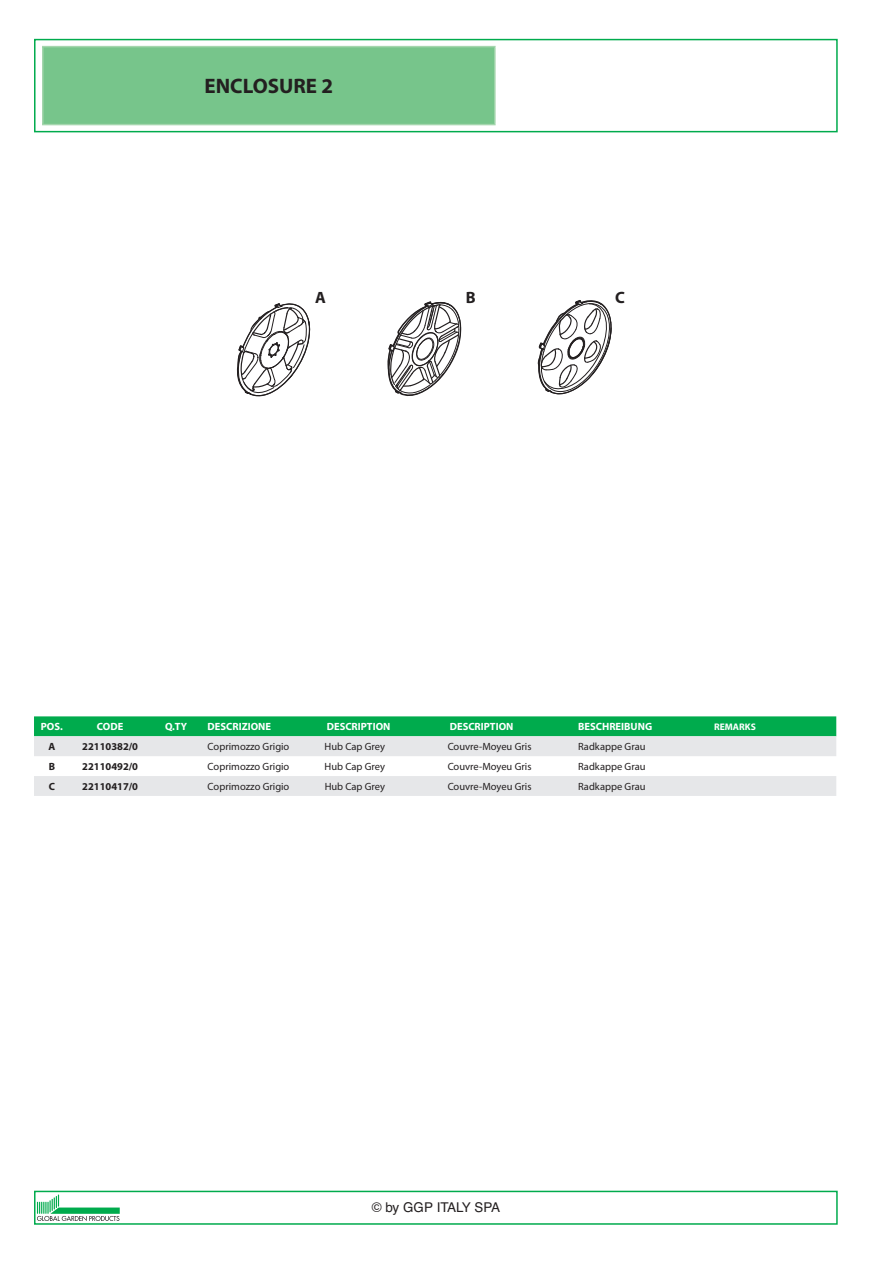
<style>
.page{position:relative;width:893px;height:1263px;background:#fff}
.page>*{position:absolute;margin:0;border:0;box-sizing:border-box;transform-origin:0 0}
.t1{font:700 21px "Myriad Pro";color:#231f20}
.t2{font:700 16.35px "Myriad Pro";color:#231f20}
.t3{font:13.5px "Helvetica";color:#231f20}
.t4{font:10.5px "Myriad Pro";color:#231f20}
.t5{font:700 10.5px "Myriad Pro";color:#fff}
.t6{font:700 10.5px "Myriad Pro";color:#231f20}
.t7{font:700 9.6px "Myriad Pro";color:#fff}
</style>
<div class="page">
<div style="left:34px;top:1191px;width:804px;height:34px;border:2px solid #00ab4d"></div>
<svg style="left:37px;top:1194px;width:83px;height:27px"></svg>
<div style="left:34px;top:716px;width:802px;height:20px;background:#00ab4d"></div>
<svg style="left:34px;top:736px;width:802px;height:60px;fill:#e6e7e9"></svg>
<svg style="left:387px;top:301px;width:75px;height:95px"></svg>
<svg style="left:537px;top:300px;width:75px;height:95px"></svg>
<svg style="left:236px;top:303px;width:75px;height:94px"></svg>
<div style="left:34px;top:39px;width:804px;height:93px;border:2px solid #00ab4d"></div>
<div style="left:43px;top:47px;width:452px;height:78px;background:#77c58b"></div>
<hr style="left:42px;top:46px;width:454px;height:1px;background:#a5d6ae">
<hr style="left:42px;top:47px;width:2px;height:77px;background:#a5d6ae">
<hr style="left:494px;top:47px;width:2px;height:77px;background:#a5d6ae">
<hr style="left:42px;top:124px;width:454px;height:1px;background:#a5d6ae">
<h1 class="t1" style="left:205px;top:73px;width:130px">ENCLOSURE 2</h1>
<h2 class="t2" style="left:315px;top:287px;width:12px">A</h2>
<h2 class="t2" style="left:466px;top:287px;width:11px">B</h2>
<h2 class="t2" style="left:615px;top:287px;width:11px">C</h2>
<p class="t5" style="left:41px;top:720px;width:24px">POS.</p>
<p class="t5" style="left:97px;top:720px;width:28px">CODE</p>
<p class="t5" style="left:165px;top:720px;width:23px">Q.TY</p>
<p class="t5" style="left:208px;top:720px;width:65px">DESCRIZIONE</p>
<p class="t5" style="left:327px;top:720px;width:65px">DESCRIPTION</p>
<p class="t5" style="left:450px;top:720px;width:65px">DESCRIPTION</p>
<p class="t5" style="left:578px;top:720px;width:76px">BESCHREIBUNG</p>
<p class="t7" style="left:714px;top:720px;width:43px">REMARKS</p>
<p class="t6" style="left:48px;top:740px;width:8px">A</p>
<p class="t6" style="left:82px;top:740px;width:57px">22110382/0</p>
<p class="t4" style="left:208px;top:740px;width:83px">Coprimozzo Grigio</p>
<p class="t4" style="left:325px;top:740px;width:62px">Hub Cap Grey</p>
<p class="t4" style="left:448px;top:740px;width:85px">Couvre-Moyeu Gris</p>
<p class="t4" style="left:578px;top:740px;width:69px">Radkappe Grau</p>
<p class="t6" style="left:49px;top:760px;width:8px">B</p>
<p class="t6" style="left:82px;top:760px;width:57px">22110492/0</p>
<p class="t4" style="left:208px;top:760px;width:83px">Coprimozzo Grigio</p>
<p class="t4" style="left:325px;top:760px;width:62px">Hub Cap Grey</p>
<p class="t4" style="left:448px;top:760px;width:85px">Couvre-Moyeu Gris</p>
<p class="t4" style="left:578px;top:760px;width:69px">Radkappe Grau</p>
<p class="t6" style="left:49px;top:779px;width:8px">C</p>
<p class="t6" style="left:82px;top:779px;width:57px">22110417/0</p>
<p class="t4" style="left:208px;top:780px;width:83px">Coprimozzo Grigio</p>
<p class="t4" style="left:325px;top:780px;width:62px">Hub Cap Grey</p>
<p class="t4" style="left:448px;top:780px;width:85px">Couvre-Moyeu Gris</p>
<p class="t4" style="left:578px;top:780px;width:69px">Radkappe Grau</p>
<p class="t3" style="left:372px;top:1196px;width:130px">© by GGP ITALY SPA</p>
</div>
